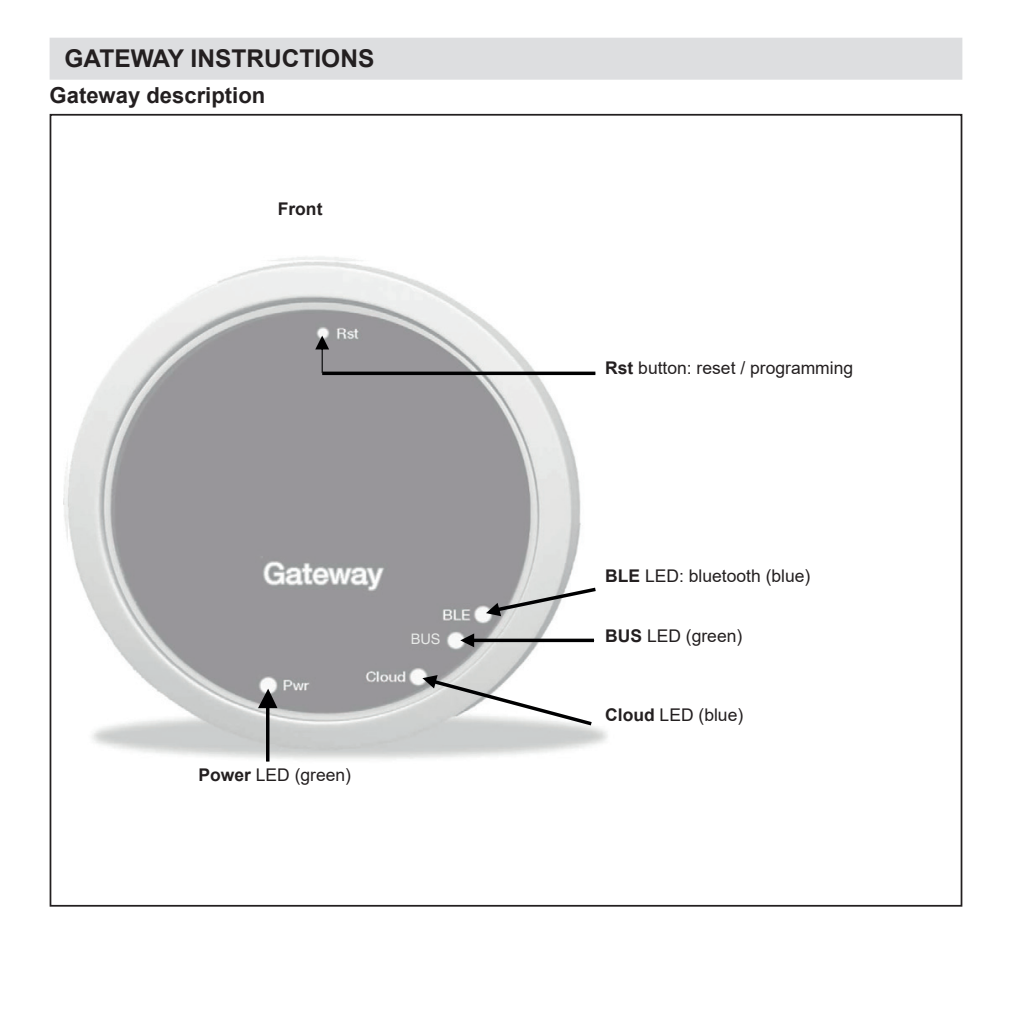
<style>
.page{position:relative;width:1012px;height:1012px;background:#fff}
.page>*{position:absolute;margin:0;border:0;box-sizing:border-box;transform-origin:0 0}
.t1{font:700 24.5px "Arial";color:#231f20}
.t2{font:700 22.05px "Arial";color:#231f20}
.t3{font:17.5px "Arial";color:#231f20}
.t4{font:700 17.5px "Arial";color:#231f20}
.t5{font:14.35px "Helvetica";color:#e7e9e7}
.s1{font-weight:700}
</style>
<div class="page">
<div style="left:50px;top:38px;width:912px;height:42px;background:#dddee0"></div>
<img style="left:67px;top:261px;width:541px;height:501px">
<svg style="left:256px;top:685px;width:24px;height:26px"></svg>
<svg style="left:460px;top:633px;width:14px;height:14px"></svg>
<svg style="left:315px;top:336px;width:14px;height:37px"></svg>
<svg style="left:422px;top:675px;width:173px;height:53px"></svg>
<hr style="left:469px;top:639px;width:125px;height:3px;background:#000001">
<svg style="left:486px;top:585px;width:113px;height:31px"></svg>
<hr style="left:322px;top:372px;width:273px;height:3px;background:#000001">
<hr style="left:266px;top:707px;width:3px;height:55px;background:#000001">
<div style="left:403px;top:627px;width:42px;height:20px;background:#989699"></div>
<h1 class="t1" style="left:64px;top:42px;width:311px">GATEWAY INSTRUCTIONS</h1>
<p class="t2" style="left:50px;top:80px;width:217px">Gateway description</p>
<p class="t4" style="left:278px;top:197px;width:46px">Front</p>
<p class="t3" style="left:198px;top:762px;width:154px"><span class="s1">Power</span> LED (green)</p>
<p class="t5" style="left:411px;top:631px;width:31px">BUS</p>
<p class="t3" style="left:605px;top:356px;width:250px"><span class="s1">Rst</span> button: reset / programming</p>
<p class="t3" style="left:605px;top:564px;width:207px"><span class="s1">BLE</span> LED: bluetooth (blue)</p>
<p class="t3" style="left:605px;top:624px;width:139px"><span class="s1">BUS</span> LED (green)</p>
<p class="t3" style="left:605px;top:703px;width:140px"><span class="s1">Cloud</span> LED (blue)</p>
</div>
